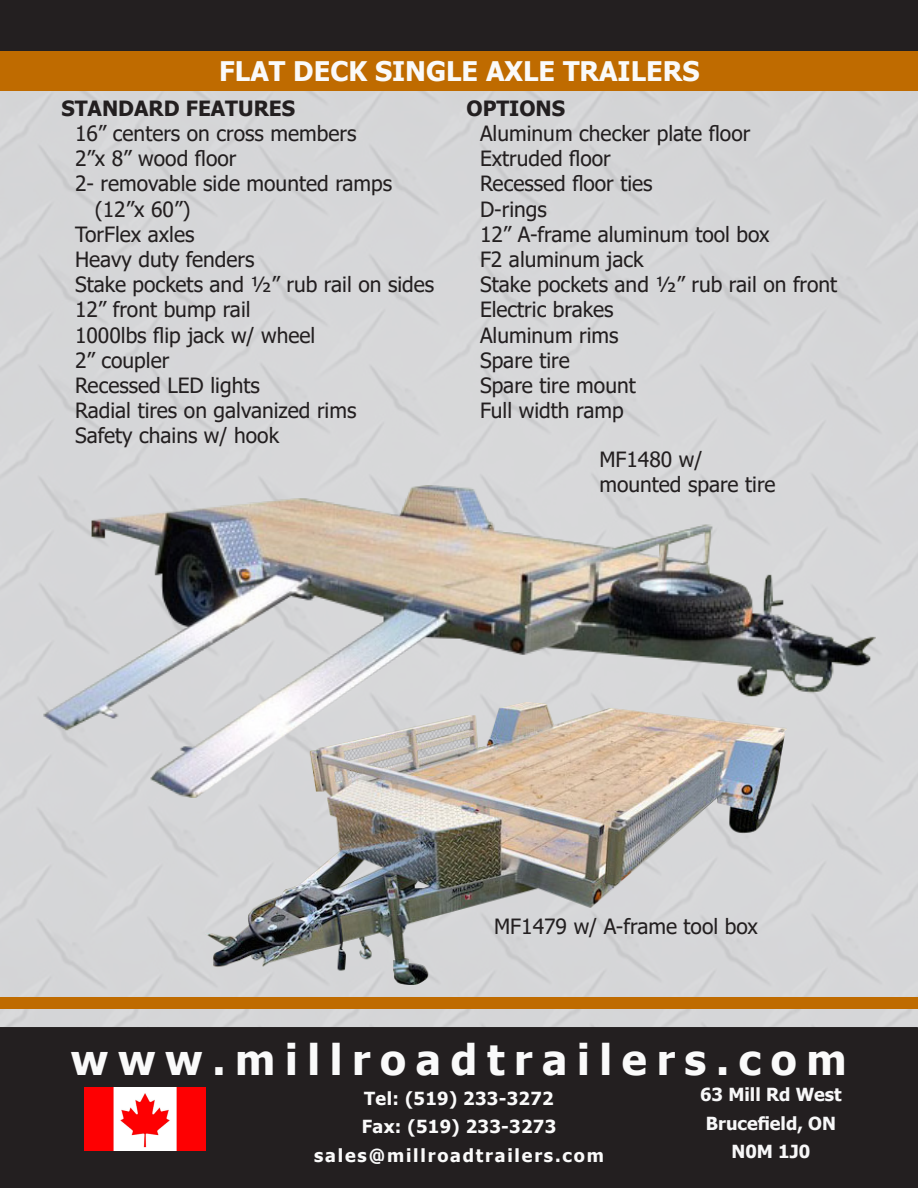
<style>
.page{position:relative;width:918px;height:1188px;background:#fff}
.page>*{position:absolute;margin:0;border:0;box-sizing:border-box;transform-origin:0 0}
.t1{font:700 42.15px "Tahoma";letter-spacing:.23em;color:#fafafa}
.headin_top_sub{font:700 27px "Tahoma";color:#fafafa}
.Body_options_feature{font:21px "Tahoma";color:#231f20}
.heading_features_opt{font:700 21px "Tahoma";color:#231f20}
.t2{font:700 18px/28.5px "Tahoma";letter-spacing:.1em;color:#fafafa;text-align:center}
.t3{font:18px "Tahoma";letter-spacing:.085em;color:#fafafa}
.t4{font:700 18px/28.5px "Tahoma";color:#f7f7f8;text-align:center}
.t5{font:18px "Tahoma";color:#f7f7f8}
</style>
<div class="page">
<div style="left:0;top:62px;width:918px;height:975px;background:#d5d6d8"></div>
<div style="left:0;top:0;width:918px;height:52px;background:#231f20"></div>
<div style="left:0;top:1026px;width:918px;height:162px;background:#231f20"></div>
<div style="left:0;top:997px;width:918px;height:12px;background:#bf6b00"></div>
<div style="left:0;top:51px;width:918px;height:40px;background:#bf6b00"></div>
<img style="left:205px;top:798px;width:568px;height:187px">
<img style="left:44px;top:486px;width:832px;height:312px">
<p class="headin_top_sub" style="left:219px;top:52px;width:482px">FLAT DECK SINGLE AXLE TRAILERS</p>
<p class="heading_features_opt" style="left:62px;top:93px;width:235px">STANDARD FEATURES</p>
<p class="Body_options_feature" style="left:75px;top:119px;width:283px">16” centers on cross members</p>
<p class="Body_options_feature" style="left:75px;top:144px;width:163px">2”x 8” wood floor</p>
<p class="Body_options_feature" style="left:75px;top:170px;width:319px">2- removable side mounted ramps</p>
<p class="Body_options_feature" style="left:95px;top:195px;width:97px">(12”x 60”)</p>
<p class="Body_options_feature" style="left:75px;top:220px;width:121px">TorFlex axles</p>
<p class="Body_options_feature" style="left:75px;top:245px;width:181px">Heavy duty fenders</p>
<p class="Body_options_feature" style="left:75px;top:270px;width:361px">Stake pockets and ½” rub rail on sides</p>
<p class="Body_options_feature" style="left:75px;top:296px;width:177px">12” front bump rail</p>
<p class="Body_options_feature" style="left:75px;top:321px;width:242px">1000lbs flip jack w/ wheel</p>
<p class="Body_options_feature" style="left:75px;top:346px;width:96px">2” coupler</p>
<p class="Body_options_feature" style="left:75px;top:371px;width:186px">Recessed LED lights</p>
<p class="Body_options_feature" style="left:75px;top:396px;width:283px">Radial tires on galvanized rims</p>
<p class="Body_options_feature" style="left:75px;top:422px;width:206px">Safety chains w/ hook</p>
<p class="heading_features_opt" style="left:466px;top:93px;width:100px">OPTIONS</p>
<p class="Body_options_feature" style="left:480px;top:119px;width:272px">Aluminum checker plate floor</p>
<p class="Body_options_feature" style="left:480px;top:144px;width:132px">Extruded floor</p>
<p class="Body_options_feature" style="left:480px;top:170px;width:174px">Recessed floor ties</p>
<p class="Body_options_feature" style="left:480px;top:195px;width:68px">D-rings</p>
<p class="Body_options_feature" style="left:480px;top:220px;width:291px">12” A-frame aluminum tool box</p>
<p class="Body_options_feature" style="left:480px;top:245px;width:165px">F2 aluminum jack</p>
<p class="Body_options_feature" style="left:480px;top:270px;width:359px">Stake pockets and ½” rub rail on front</p>
<p class="Body_options_feature" style="left:480px;top:296px;width:135px">Electric brakes</p>
<p class="Body_options_feature" style="left:480px;top:321px;width:140px">Aluminum rims</p>
<p class="Body_options_feature" style="left:480px;top:346px;width:91px">Spare tire</p>
<p class="Body_options_feature" style="left:480px;top:371px;width:157px">Spare tire mount</p>
<p class="Body_options_feature" style="left:480px;top:396px;width:145px">Full width ramp</p>
<p class="Body_options_feature" style="left:599px;top:445px;width:105px">MF1480 w/</p>
<p class="Body_options_feature" style="left:599px;top:470px;width:178px">mounted spare tire</p>
<p class="Body_options_feature" style="left:494px;top:912px;width:265px">MF1479 w/ A-frame tool box</p>
<h1 class="t1" style="left:71px;top:1030px;width:777px">www.millroadtrailers.com</h1>
<p class="t5" style="left:732px;top:1083px;width:80px">63 Mill Rd</p>
<p class="t5" style="left:714px;top:1111px;width:115px">Bruce ld, ON</p>
<p class="t5" style="left:737px;top:1140px;width:23px">N0</p>
<p class="t5" style="left:795px;top:1140px;width:11px">0</p>
<p class="t4" style="left:700px;top:1081px;width:143px">63 Mill Rd West<br>Brucefield, ON<br>N0M 1J0</p>
<p class="t2" style="left:314px;top:1085px;width:291px">Tel: (519) 233-3272<br>Fax: (519) 233-3273 sales@millroadtrailers.com</p>
<p class="t3" style="left:377px;top:1086px;width:75px">Tel: (519</p>
<p class="t3" style="left:484px;top:1086px;width:59px">3-3272</p>
<p class="t3" style="left:374px;top:1114px;width:80px">Fax: (519</p>
<p class="t3" style="left:486px;top:1114px;width:59px">3-3273</p>
<p class="t3" style="left:331px;top:1143px;width:120px">sales@mi lro</p>
<p class="t3" style="left:483px;top:1143px;width:106px">railers.com</p>
</div>
